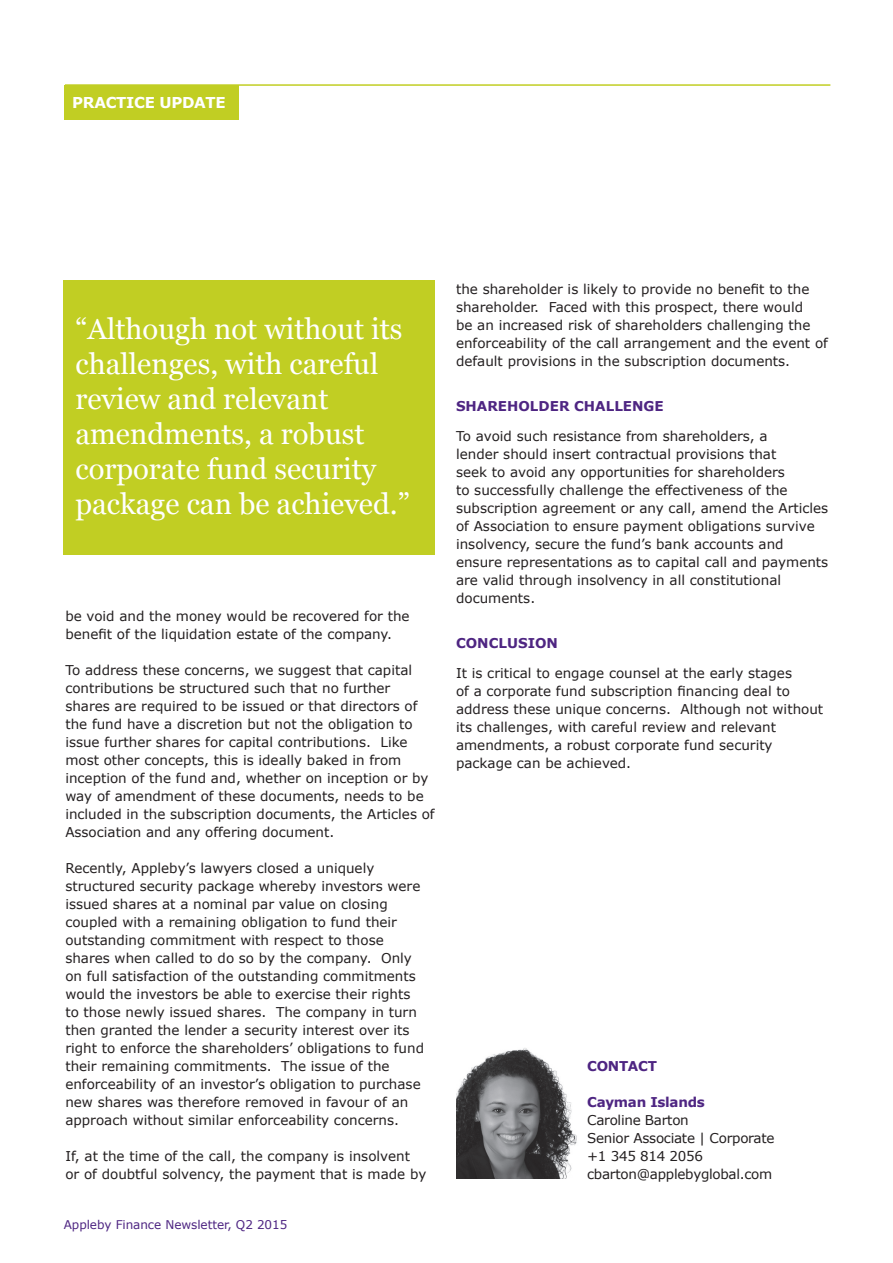
<style>
.page{position:relative;width:893px;height:1263px;background:#fff}
.page>*{position:absolute;margin:0;border:0;box-sizing:border-box;transform-origin:0 0}
.t1{font:29.25px/35.1px "Georgia";color:#fff}
.t2{font:700 15px "Verdana";letter-spacing:-.02em;color:#fff}
.t3{font:13.5px/18px "Verdana";color:#231f20}
.t4{font:13.5px/18px "Verdana";letter-spacing:-.02em;color:#231f20}
.t5{font:700 13.5px "Verdana";color:#4e2582}
.t6{font:700 13.5px "Verdana";letter-spacing:-.02em;color:#4e2582}
.t7{font:12px "Verdana";letter-spacing:-.005em;color:#4e2582}
</style>
<div class="page">
<hr style="left:65px;top:84px;width:765px;height:2px;background:#c1ce23">
<div style="left:64px;top:85px;width:175px;height:34px;background:#c1ce23"></div>
<img style="left:456px;top:1048px;width:121px;height:131px">
<div style="left:63px;top:280px;width:371px;height:275px;background:#c1ce23"></div>
<p class="t2" style="left:72px;top:92px;width:155px">PRACTICE UPDATE</p>
<h1 class="t1" style="left:75px;top:312px;width:336px">“Although not without its challenges, with careful review and relevant amendments, a robust corporate fund security package can be achieved.”</h1>
<p class="t3" style="left:65px;top:606px;width:346px">be void and the money would be recovered for the benefit of the liquidation estate of the company.</p>
<p class="t3" style="left:65px;top:660px;width:371px">To address these concerns, we suggest that capital contributions be structured such that no further shares are required to be issued or that directors of the fund have a discretion but not the obligation to issue further shares for capital contributions. Like most other concepts, this is ideally baked in from inception of the fund and, whether on inception or by way of amendment of these documents, needs to be included in the subscription documents, the Articles of Association and any offering document.</p>
<p class="t3" style="left:65px;top:858px;width:360px">Recently, Appleby’s lawyers closed a uniquely structured security package whereby investors were issued shares at a nominal par value on closing coupled with a remaining obligation to fund their outstanding commitment with respect to those shares when called to do so by the company. Only on full satisfaction of the outstanding commitments would the investors be able to exercise their rights to those newly issued shares. The company in turn then granted the lender a security interest over its right to enforce the shareholders’ obligations to fund their remaining commitments. The issue of the enforceability of an investor’s obligation to purchase new shares was therefore removed in favour of an approach without similar enforceability concerns.</p>
<p class="t3" style="left:65px;top:1146px;width:362px">If, at the time of the call, the company is insolvent or of doubtful solvency, the payment that is made by</p>
<p class="t7" style="left:64px;top:1216px;width:225px">Appleby Finance Newsletter, Q2 2015</p>
<p class="t3" style="left:456px;top:280px;width:373px">the shareholder is likely to provide no benefit to the shareholder. Faced with this prospect, there would<br>be an increased risk of shareholders challenging the enforceability of the call arrangement and the event of default provisions in the subscription documents.</p>
<p class="t5" style="left:456px;top:396px;width:209px">SHAREHOLDER CHALLENGE</p>
<p class="t3" style="left:456px;top:427px;width:374px">To avoid such resistance from shareholders, a<br>lender should insert contractual provisions that<br>seek to avoid any opportunities for shareholders<br>to successfully challenge the effectiveness of the subscription agreement or any call, amend the Articles of Association to ensure payment obligations survive insolvency, secure the fund’s bank accounts and ensure representations as to capital call and payments are valid through insolvency in all constitutional documents.</p>
<p class="t5" style="left:456px;top:633px;width:103px">CONCLUSION</p>
<p class="t3" style="left:456px;top:664px;width:369px">It is critical to engage counsel at the early stages<br>of a corporate fund subscription financing deal to address these unique concerns. Although not without its challenges, with careful review and relevant amendments, a robust corporate fund security package can be achieved.</p>
<p class="t6" style="left:587px;top:1056px;width:71px">CONTACT</p>
<p class="t6" style="left:587px;top:1092px;width:119px">Cayman Islands</p>
<p class="t4" style="left:587px;top:1111px;width:189px">Caroline Barton<br>Senior Associate | Corporate +1 345 814 2056 cbarton@applebyglobal.com</p>
</div>
